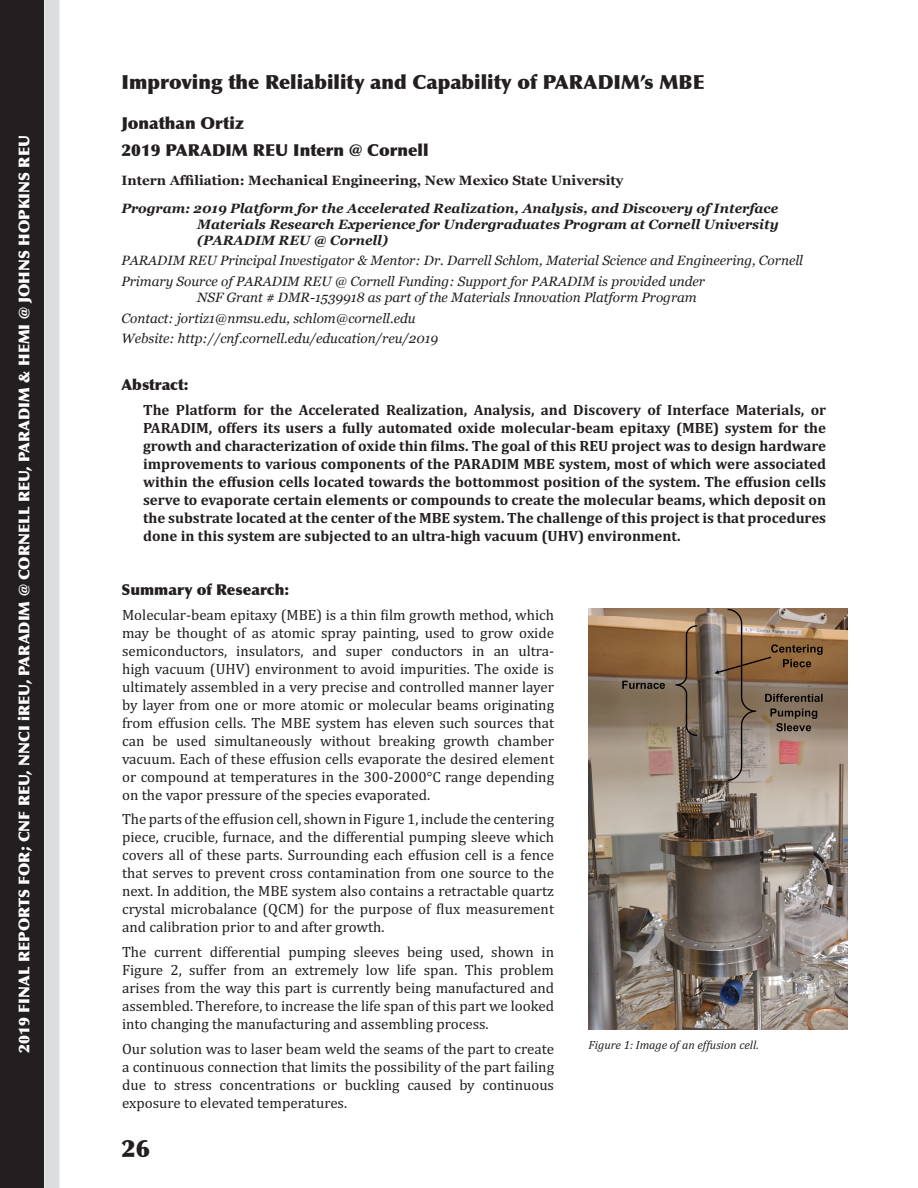
<style>
.page{position:relative;width:918px;height:1188px;background:#fff}
.page>*{position:absolute;margin:0;border:0;box-sizing:border-box;transform-origin:0 0}
.t1{font:900 24px "Optima";color:#231f20}
.Project_Title{font:900 19.5px "Optima";color:#231f20}
.INTERN___PROGRAM{font:900 16.5px "Optima";color:#231f20}
.t2{font:15px/18px "Cambria";color:#231f20;text-align:justify}
.Abstract_Text{font:700 15px/18px "Cambria";color:#231f20;text-align:justify}
.t3{font:900 15px "Optima";color:#fff}
.Body_Header{font:900 15px "Optima";color:#231f20}
.Project_Info{font:italic 13.5px/16.2px "Georgia";color:#231f20}
.PROGRAM{font:italic 700 13.5px/16.2px "Georgia";color:#231f20;text-align:justify}
.INTERN_Affiliation{font:700 13.5px "Georgia";color:#231f20}
.Captions{font:italic 12px "Cambria";color:#231f20}
</style>
<div class="page">
<div style="left:44px;top:0;width:15px;height:1188px;background:#dcdddf"></div>
<div style="left:0;top:0;width:44px;height:1188px;background:#231f20"></div>
<img style="left:589px;top:608px;width:259px;height:422px">
<p class="t3" style="left:15px;top:1053px;width:919px;rotate:-90deg">2019 FINAL REPORTS FOR; CNF REU, NNCI iREU, PARADIM @ CORNELL REU, PARADIM &amp; HEMI @ JOHNS HOPKINS REU</p>
<p class="Project_Title" style="left:122px;top:70px;width:585px">Improving the Reliability and Capability of PARADIM’s MBE</p>
<p class="INTERN___PROGRAM" style="left:122px;top:113px;width:124px">Jonathan Ortiz</p>
<p class="INTERN___PROGRAM" style="left:122px;top:140px;width:309px">2019 PARADIM REU Intern @ Cornell</p>
<p class="INTERN_Affiliation" style="left:122px;top:170px;width:503px">Intern Affiliation: Mechanical Engineering, New Mexico State University</p>
<p class="PROGRAM" style="left:197px;top:199px;width:583px;text-indent:-76px">Program: 2019 Platform for the Accelerated Realization, Analysis, and Discovery of Interface Materials Research Experience for Undergraduates Program at Cornell University (PARADIM REU @ Cornell)</p>
<p class="Project_Info" style="left:122px;top:252px;width:683px">PARADIM REU Principal Investigator &amp; Mentor: Dr. Darrell Schlom, Material Science and Engineering, Cornell</p>
<p class="Project_Info" style="left:197px;top:273px;width:510px;text-indent:-76px">Primary Source of PARADIM REU @ Cornell Funding: Support for PARADIM is provided under<br>NSF Grant # DMR-1539918 as part of the Materials Innovation Platform Program</p>
<p class="Project_Info" style="left:122px;top:309px;width:296px">Contact: jortiz1@nmsu.edu, schlom@cornell.edu</p>
<p class="Project_Info" style="left:122px;top:330px;width:318px">Website: http://cnf.cornell.edu/education/reu/2019</p>
<p class="Body_Header" style="left:122px;top:376px;width:69px">Abstract:</p>
<p class="Abstract_Text" style="left:143px;top:400px;width:685px">The Platform for the Accelerated Realization, Analysis, and Discovery of Interface Materials, or PARADIM, offers its users a fully automated oxide molecular-beam epitaxy (MBE) system for the growth and characterization of oxide thin films. The goal of this REU project was to design hardware improvements to various components of the PARADIM MBE system, most of which were associated within the effusion cells located towards the bottommost position of the system. The effusion cells serve to evaporate certain elements or compounds to create the molecular beams, which deposit on the substrate located at the center of the MBE system. The challenge of this project is that procedures done in this system are subjected to an ultra-high vacuum (UHV) environment.</p>
<p class="Body_Header" style="left:122px;top:581px;width:169px">Summary of Research:</p>
<p class="t2" style="left:122px;top:606px;width:434px">Molecular-beam epitaxy (MBE) is a thin film growth method, which may be thought of as atomic spray painting, used to grow oxide semiconductors, insulators, and super conductors in an ultra&shy;high vacuum (UHV) environment to avoid impurities. The oxide is ultimately assembled in a very precise and controlled manner layer by layer from one or more atomic or molecular beams originating from effusion cells. The MBE system has eleven such sources that can be used simultaneously without breaking growth chamber vacuum. Each of these effusion cells evaporate the desired element or compound at temperatures in the 300-2000°C range depending on the vapor pressure of the species evaporated.</p>
<p class="t2" style="left:122px;top:810px;width:434px">The parts of the effusion cell, shown in Figure 1, include the centering piece, crucible, furnace, and the differential pumping sleeve which covers all of these parts. Surrounding each effusion cell is a fence that serves to prevent cross contamination from one source to the next. In addition, the MBE system also contains a retractable quartz crystal microbalance (QCM) for the purpose of flux measurement and calibration prior to and after growth.</p>
<p class="t2" style="left:122px;top:943px;width:434px">The current differential pumping sleeves being used, shown in Figure 2, suffer from an extremely low life span. This problem arises from the way this part is currently being manufactured and assembled. Therefore, to increase the life span of this part we looked into changing the manufacturing and assembling process.</p>
<p class="t2" style="left:122px;top:1040px;width:434px">Our solution was to laser beam weld the seams of the part to create a continuous connection that limits the possibility of the part failing due to stress concentrations or buckling caused by continuous exposure to elevated temperatures.</p>
<h1 class="t1" style="left:122px;top:1134px;width:30px">26</h1>
<p class="Captions" style="left:589px;top:1036px;width:172px">Figure 1: Image of an effusion cell.</p>
</div>
